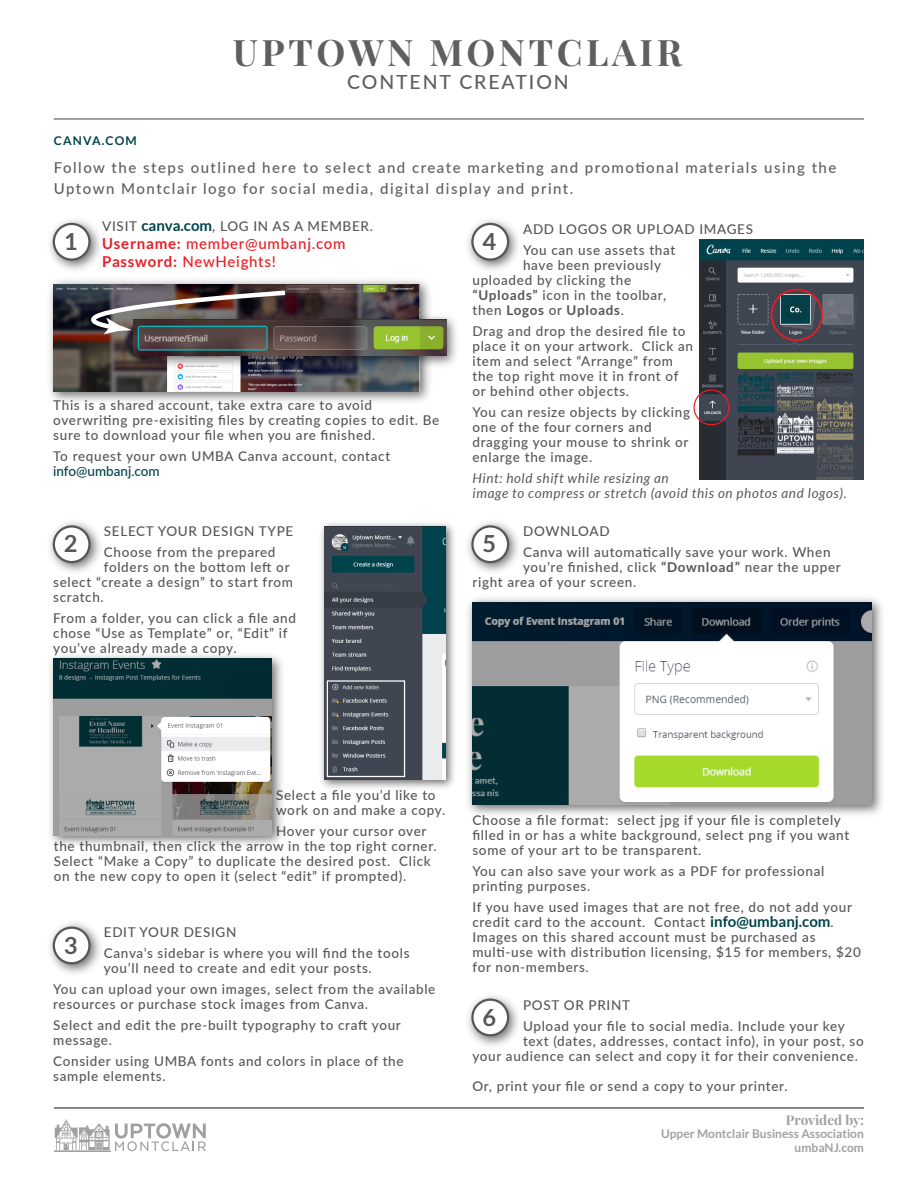
<style>
.page{position:relative;width:918px;height:1188px;background:#fff}
.page>*{position:absolute;margin:0;border:0;box-sizing:border-box;transform-origin:0 0}
.t1{font:700 36.45px "Playfair Display";letter-spacing:.1em;color:#5e5f5f}
.t2{font:700 23.55px "Lato";color:#575757}
.t3{font:500 19.5px "Lato";letter-spacing:.1em;color:#5e5f5f}
.t4{font:500 15px/21px "Lato";letter-spacing:.1em;color:#5e5f5f}
.t5{font:500 15px/18px "Lato";letter-spacing:.05em;color:#ec1c24}
.t6{font:500 13.5px/15px "Lato";letter-spacing:.05em;color:#575757}
.t7{font:italic 13.5px/15px "Lato";letter-spacing:.05em;color:#575757}
.t8{font:500 13.5px "Lato";color:#01434c}
.t9{font:700 13.5px "Playfair Display";color:#a0a09f}
.t10{font:700 12.15px "Lato";letter-spacing:.1em;color:#01434c}
.t11{font:700 12px/13.5px "Lato";color:#a0a09f;text-align:right}
.s1{font-weight:700;font-size:15px;color:#01434c}
.s2{font-weight:700}
</style>
<div class="page">
<img style="left:700px;top:239px;width:164px;height:240px">
<hr style="left:54px;top:1107px;width:810px;height:2px;background:#5e5f5f">
<img style="left:50px;top:280px;width:380px;height:122px">
<img style="left:54px;top:284px;width:365px;height:107px">
<img style="left:122px;top:309px;width:334px;height:63px">
<img style="left:134px;top:320px;width:312px;height:36px">
<img style="left:50px;top:288px;width:240px;height:46px">
<img style="left:50px;top:220px;width:50px;height:50px">
<div style="left:54px;top:224px;width:35px;height:36px;background:#fff;border-radius:50%"></div>
<div style="left:53px;top:223px;width:38px;height:38px;border:2px solid #575757;border-radius:50%"></div>
<img style="left:468px;top:220px;width:50px;height:50px">
<div style="left:472px;top:224px;width:36px;height:36px;background:#fff;border-radius:50%"></div>
<div style="left:471px;top:223px;width:38px;height:38px;border:2px solid #575757;border-radius:50%"></div>
<img style="left:468px;top:996px;width:50px;height:50px">
<div style="left:472px;top:1000px;width:36px;height:35px;background:#fff;border-radius:50%"></div>
<div style="left:471px;top:999px;width:38px;height:37px;border:2px solid #575757;border-radius:50%"></div>
<img style="left:50px;top:923px;width:50px;height:51px">
<div style="left:54px;top:928px;width:35px;height:35px;background:#fff;border-radius:50%"></div>
<div style="left:53px;top:926px;width:38px;height:38px;border:2px solid #575757;border-radius:50%"></div>
<hr style="left:54px;top:1151px;width:57px;height:1px;background:#a0a09f">
<hr style="left:54px;top:1152px;width:57px;height:1px;background:#a0a09f">
<svg style="left:54px;top:1119px;width:152px;height:32px"></svg>
<div style="left:694px;top:389px;width:35px;height:36px;border:1px solid #ec1c24;border-radius:50%"></div>
<div style="left:771px;top:289px;width:52px;height:52px;border:2px solid #ec1c24;border-radius:50%"></div>
<hr style="left:54px;top:118px;width:810px;height:2px;background:#a0a09f">
<img style="left:50px;top:522px;width:50px;height:50px">
<div style="left:54px;top:526px;width:35px;height:36px;background:#fff;border-radius:50%"></div>
<div style="left:53px;top:525px;width:38px;height:38px;border:2px solid #575757;border-radius:50%"></div>
<img style="left:321px;top:523px;width:133px;height:265px">
<img style="left:324px;top:526px;width:122px;height:254px">
<div style="left:327px;top:680px;width:78px;height:97px;border:1px solid #fff"></div>
<img style="left:50px;top:655px;width:232px;height:190px">
<img style="left:54px;top:659px;width:218px;height:176px">
<img style="left:468px;top:522px;width:50px;height:50px">
<div style="left:472px;top:526px;width:36px;height:36px;background:#fff;border-radius:50%"></div>
<div style="left:471px;top:525px;width:38px;height:38px;border:2px solid #575757;border-radius:50%"></div>
<img style="left:468px;top:598px;width:414px;height:217px">
<img style="left:472px;top:602px;width:400px;height:203px">
<h1 class="t1" style="left:233px;top:30px;width:451px">UPTOWN MONTCLAIR</h1>
<h3 class="t3" style="left:347px;top:68px;width:223px">CONTENT CREATION</h3>
<p class="t10" style="left:54px;top:133px;width:84px">CANVA.COM</p>
<p class="t4" style="left:54px;top:157px;width:784px">Follow the steps outlined here to select and create marketing and promotional materials using the<br>Uptown Montclair logo for social media, digital display and print.</p>
<p class="t6" style="left:102px;top:218px;width:272px">VISIT <span class="s1">canva.com</span>, LOG IN AS A MEMBER.</p>
<p class="t5" style="left:102px;top:234px;width:245px"><span class="s2">Username:</span> member@umbanj.com<br><span class="s2">Password:</span> NewHeights!</p>
<p class="t6" style="left:523px;top:218px;width:231px;line-height:21px">ADD LOGOS OR UPLOAD IMAGES<br>You can use assets that</p>
<p class="t6" style="left:472px;top:257px;width:195px;text-indent:51px">have been previously uploaded by clicking the <span class="s2">“Uploads”</span> icon in the toolbar, then <span class="s2">Logos</span> or <span class="s2">Uploads</span>.</p>
<p class="t6" style="left:472px;top:323px;width:222px">Drag and drop the desired file to place it on your artwork. Click an item and select “Arrange” from the top right move it in front of or behind other objects.</p>
<p class="t6" style="left:472px;top:404px;width:219px">You can resize objects by clicking one of the four corners and dragging your mouse to shrink or enlarge the image.</p>
<p class="t7" style="left:472px;top:471px;width:376px">Hint: hold shift while resizing an<br>image to compress or stretch (avoid this on photos and logos).</p>
<h2 class="t2" style="left:64px;top:228px;width:15px">1</h2>
<h2 class="t2" style="left:482px;top:228px;width:15px">4</h2>
<p class="t6" style="left:53px;top:397px;width:388px">This is a shared account, take extra care to avoid overwriting pre-exisiting files by creating copies to edit. Be sure to download your file when you are finished.</p>
<p class="t6" style="left:53px;top:448px;width:339px">To request your own UMBA Canva account, contact</p>
<p class="t8" style="left:53px;top:462px;width:108px">info@umbanj.com</p>
<h2 class="t2" style="left:64px;top:530px;width:15px">2</h2>
<p class="t6" style="left:104px;top:520px;width:191px;line-height:21px">SELECT YOUR DESIGN TYPE<br>Choose from the prepared</p>
<p class="t6" style="left:53px;top:559px;width:241px;text-indent:51px">folders on the bottom left or select “create a design” to start from scratch.</p>
<p class="t6" style="left:53px;top:610px;width:244px">From a folder, you can click a file and chose “Use as Template” or, “Edit” if you’ve already made a copy.</p>
<p class="t6" style="left:523px;top:520px;width:309px;line-height:21px">DOWNLOAD<br>Canva will automatically save your work. When</p>
<p class="t6" style="left:472px;top:559px;width:370px;text-indent:51px">you’re finished, click <span class="s2">“Download”</span> near the upper right area of your screen.</p>
<h2 class="t2" style="left:482px;top:530px;width:15px">5</h2>
<p class="t6" style="left:276px;top:787px;width:171px">Select a file you’d like to work on and make a copy.</p>
<p class="t6" style="left:54px;top:823px;width:384px;text-indent:222px">Hover your cursor over the thumbnail, then click the arrow in the top right corner.<br>Select “Make a Copy” to duplicate the desired post. Click on the new copy to open it (select “edit” if prompted).</p>
<p class="t6" style="left:104px;top:921px;width:307px;line-height:21px">EDIT YOUR DESIGN<br>Canva’s sidebar is where you will find the tools</p>
<p class="t6" style="left:53px;top:957px;width:384px;line-height:21px;text-indent:51px">you’ll need to create and edit your posts.<br>You can upload your own images, select from the available</p>
<p class="t6" style="left:53px;top:993px;width:349px;line-height:21px">resources or purchase stock images from Canva.<br>Select and edit the pre-built typography to craft your</p>
<p class="t6" style="left:53px;top:1029px;width:352px;line-height:21px">message.<br>Consider using UMBA fonts and colors in place of the</p>
<p class="t6" style="left:53px;top:1068px;width:114px">sample elements.</p>
<h2 class="t2" style="left:64px;top:931px;width:15px">3</h2>
<p class="t6" style="left:472px;top:812px;width:378px">Choose a file format: select jpg if your file is completely filled in or has a white background, select png if you want some of your art to be transparent.</p>
<p class="t6" style="left:472px;top:863px;width:353px">You can also save your work as a PDF for professional printing purposes.</p>
<p class="t6" style="left:472px;top:899px;width:390px">If you have used images that are not free, do not add your credit card to the account. Contact <span class="s1">info@umbanj.com</span>.<br>Images on this shared account must be purchased as multi-use with distribution licensing, $15 for members, $20 for non-members.</p>
<p class="t6" style="left:523px;top:994px;width:323px;line-height:21px">POST OR PRINT<br>Upload your file to social media. Include your key</p>
<p class="t6" style="left:472px;top:1033px;width:393px;text-indent:51px">text (dates, addresses, contact info), in your post, so your audience can select and copy it for their convenience.</p>
<p class="t6" style="left:472px;top:1078px;width:317px">Or, print your file or send a copy to your printer.</p>
<h2 class="t2" style="left:482px;top:1003px;width:15px">6</h2>
<p class="t9" style="left:786px;top:1111px;width:80px">Provided by:</p>
<p class="t11" style="left:661px;top:1127px;width:204px">Upper Montclair Business Association umbaNJ.com</p>
</div>
